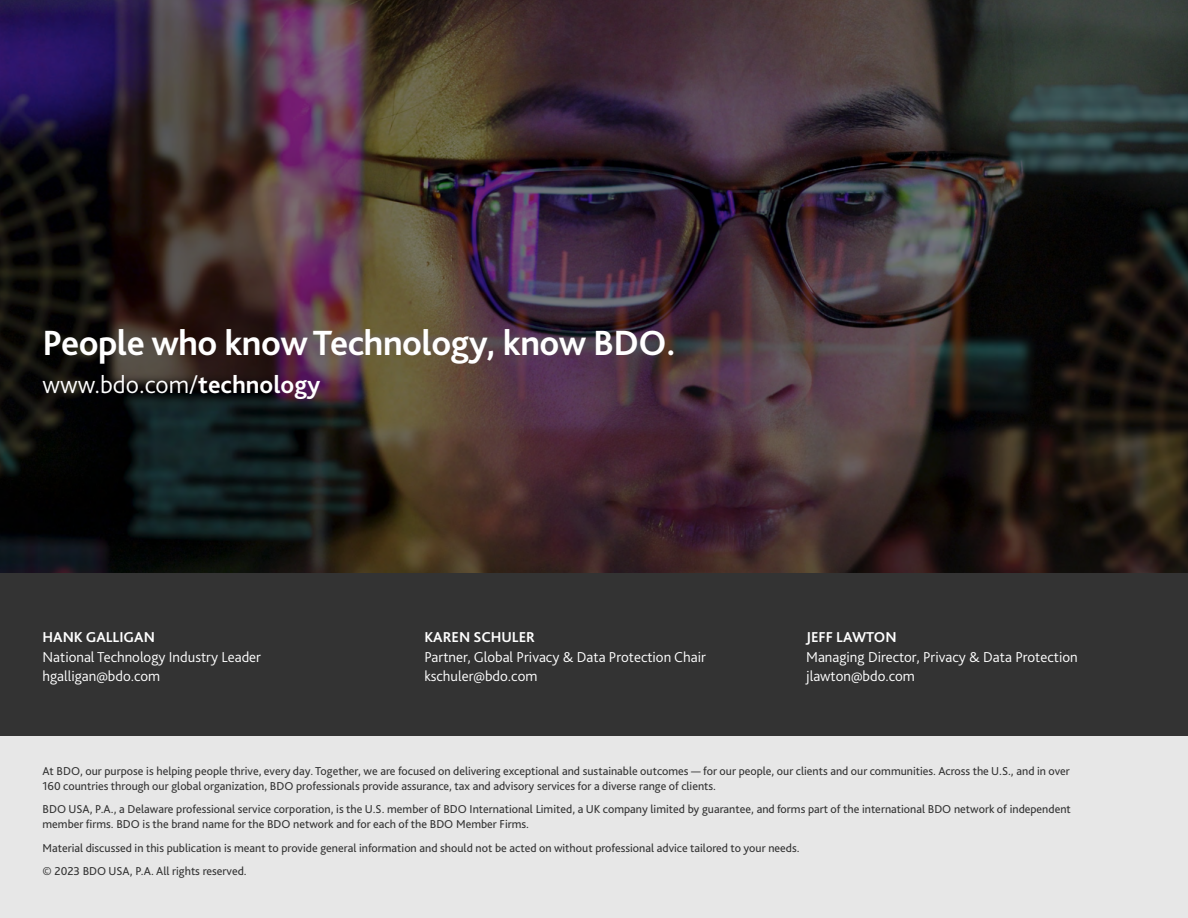
<style>
.page{position:relative;width:1188px;height:918px;background:#fff}
.page>*{position:absolute;margin:0;border:0;box-sizing:border-box;transform-origin:0 0}
.t1{font:700 36.6px "Bliss Pro";letter-spacing:-.015em;color:#fff}
.t2{font:300 25.5px "Bliss Pro";color:#fff}
.CONTACT_body{font:300 15px "Bliss Pro";color:#fff}
.Contact_name{font:700 15px "Bliss Pro";color:#fff}
.boilerplate{font:12px/15px "Bliss Pro";color:#333}
.s1{font-weight:700}
</style>
<div class="page">
<img style="left:0;top:0;width:1188px;height:573px">
<div style="left:0;top:573px;width:1188px;height:177px;background:#333"></div>
<div style="left:0;top:737px;width:1188px;height:181px;background:#e7e7e7"></div>
<p class="t1" style="left:43px;top:320px;width:635px">People who know Technology, know BDO.</p>
<p class="t2" style="left:43px;top:369px;width:279px">www.bdo.com/<span class="s1">technology</span></p>
<p class="Contact_name" style="left:43px;top:628px;width:114px">HANK GALLIGAN</p>
<p class="CONTACT_body" style="left:43px;top:647px;width:220px">National Technology Industry Leader</p>
<p class="CONTACT_body" style="left:43px;top:667px;width:119px">hgalligan@bdo.com</p>
<p class="Contact_name" style="left:424px;top:628px;width:112px">KAREN SCHULER</p>
<p class="CONTACT_body" style="left:424px;top:647px;width:283px">Partner, Global Privacy &amp; Data Protection Chair</p>
<p class="CONTACT_body" style="left:424px;top:667px;width:115px">kschuler@bdo.com</p>
<p class="Contact_name" style="left:806px;top:628px;width:92px">JEFF LAWTON</p>
<p class="CONTACT_body" style="left:806px;top:647px;width:273px">Managing Director, Privacy &amp; Data Protection</p>
<p class="CONTACT_body" style="left:806px;top:667px;width:110px">jlawton@bdo.com</p>
<p class="boilerplate" style="left:43px;top:763px;width:1029px">At BDO, our purpose is helping people thrive, every day. Together, we are focused on delivering exceptional and sustainable outcomes — for our people, our clients and our communities. Across the U.S., and in over<br>160 countries through our global organization, BDO professionals provide assurance, tax and advisory services for a diverse range of clients.</p>
<p class="boilerplate" style="left:43px;top:802px;width:1030px">BDO USA, P.A., a Delaware professional service corporation, is the U.S. member of BDO International Limited, a UK company limited by guarantee, and forms part of the international BDO network of independent member firms. BDO is the brand name for the BDO network and for each of the BDO Member Firms.</p>
<p class="boilerplate" style="left:43px;top:840px;width:759px">Material discussed in this publication is meant to provide general information and should not be acted on without professional advice tailored to your needs.</p>
<p class="boilerplate" style="left:43px;top:864px;width:206px">© 2023 BDO USA, P.A. All rights reserved.</p>
</div>
